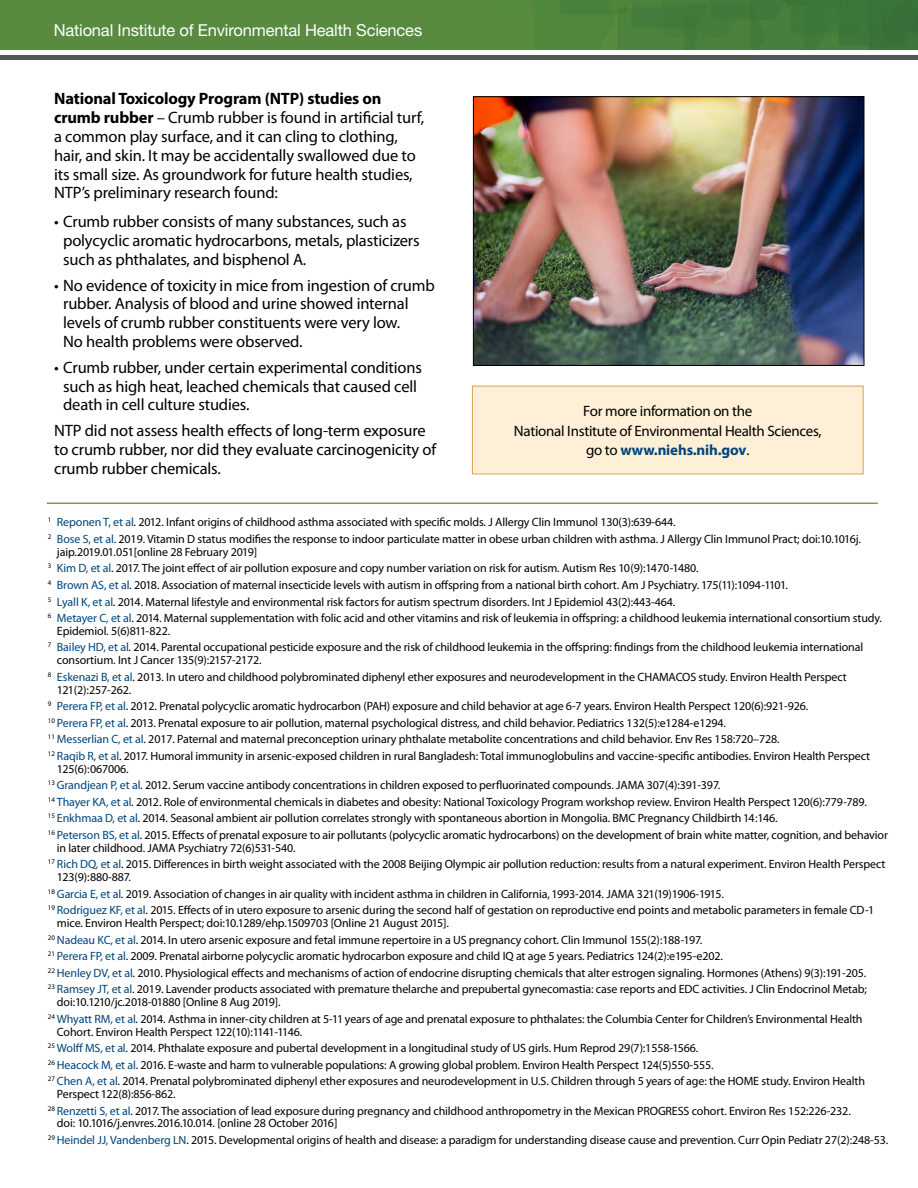
<style>
.page{position:relative;width:918px;height:1188px;background:#fff}
.page>*{position:absolute;margin:0;border:0;box-sizing:border-box;transform-origin:0 0}
.Text1-10_12_Myriad_P{font:16.5px/18.9px "Myriad Pro";letter-spacing:-.01em;color:#000}
.t1{font:16.5px "Helvetica Neue LT Std";letter-spacing:-.01em;color:#fff}
.t2{font:15px/19.5px "Myriad Pro";letter-spacing:-.02em;color:#000;text-align:center}
.Citation_7_8_5_Myria{font:12px/12.8px "Myriad Pro";letter-spacing:-.01em;color:#000}
.s1{font-weight:700}
.s2{font-weight:700;color:#00447c}
.s3{color:#00447c}
</style>
<div class="page">
<img style="left:0;top:0;width:918px;height:49px">
<hr style="left:0;top:55px;width:918px;height:4px;background:#535557">
<div style="left:472px;top:386px;width:391px;height:88px;background:#fef0d7"></div>
<div style="left:472px;top:386px;width:392px;height:88px;border:1px solid #dea050"></div>
<img style="left:475px;top:98px;width:387px;height:266px">
<div style="left:473px;top:96px;width:391px;height:270px;border:1px solid #000"></div>
<hr style="left:47px;top:503px;width:831px;height:1px;background:#78a22f">
<h1 class="t1" style="left:54px;top:21px;width:370px">National Institute of Environmental Health Sciences</h1>
<p class="Text1-10_12_Myriad_P" style="left:54px;top:89px;width:372px"><span class="s1">National Toxicology Program (NTP) studies on crumb rubber</span> – Crumb rubber is found in artificial turf, a common play surface, and it can cling to clothing, hair, and skin. It may be accidentally swallowed due to its small size. As groundwork for future health studies, NTP’s preliminary research found:</p>
<p class="Text1-10_12_Myriad_P" style="left:63px;top:212px;width:358px;text-indent:-9px">• Crumb rubber consists of many substances, such as polycyclic aromatic hydrocarbons, metals, plasticizers such as phthalates, and bisphenol A.</p>
<p class="Text1-10_12_Myriad_P" style="left:63px;top:275px;width:373px;text-indent:-9px">• No evidence of toxicity in mice from ingestion of crumb rubber. Analysis of blood and urine showed internal levels of crumb rubber constituents were very low.<br>No health problems were observed.</p>
<p class="Text1-10_12_Myriad_P" style="left:63px;top:357px;width:360px;text-indent:-9px">• Crumb rubber, under certain experimental conditions such as high heat, leached chemicals that caused cell death in cell culture studies.</p>
<p class="Text1-10_12_Myriad_P" style="left:54px;top:420px;width:384px">NTP did not assess health effects of long-term exposure to crumb rubber, nor did they evaluate carcinogenicity of crumb rubber chemicals.</p>
<p class="t2" style="left:514px;top:401px;width:309px">For more information on the<br>National Institute of Environmental Health Sciences, go to <span class="s2">www.niehs.nih.gov</span>.</p>
<p class="Citation_7_8_5_Myria" style="left:48px;top:516px;width:629px"><sup>1</sup> <span class="s3">Reponen T, et al</span>. 2012. Infant origins of childhood asthma associated with specific molds. J Allergy Clin Immunol 130(3):639-644.</p>
<p class="Citation_7_8_5_Myria" style="left:57px;top:532px;width:805px;text-indent:-9px"><sup>2</sup> <span class="s3">Bose S, et al</span>. 2019. Vitamin D status modifies the response to indoor particulate matter in obese urban children with asthma. J Allergy Clin Immunol Pract; doi:10.1016j. jaip.2019.01.051[online 28 February 2019]</p>
<p class="Citation_7_8_5_Myria" style="left:48px;top:562px;width:652px"><sup>3</sup> <span class="s3">Kim D, et al</span>. 2017. The joint effect of air pollution exposure and copy number variation on risk for autism. Autism Res 10(9):1470-1480.</p>
<p class="Citation_7_8_5_Myria" style="left:48px;top:578px;width:742px"><sup>4</sup> <span class="s3">Brown AS, et al</span>. 2018. Association of maternal insecticide levels with autism in offspring from a national birth cohort. Am J Psychiatry. 175(11):1094-1101.</p>
<p class="Citation_7_8_5_Myria" style="left:48px;top:595px;width:629px"><sup>5</sup> <span class="s3">Lyall K, et al</span>. 2014. Maternal lifestyle and environmental risk factors for autism spectrum disorders. Int J Epidemiol 43(2):443-464.</p>
<p class="Citation_7_8_5_Myria" style="left:57px;top:612px;width:827px;text-indent:-9px"><sup>6</sup> <span class="s3">Metayer C, et al</span>. 2014. Maternal supplementation with folic acid and other vitamins and risk of leukemia in offspring: a childhood leukemia international consortium study.<br>Epidemiol. 5(6)811-822.</p>
<p class="Citation_7_8_5_Myria" style="left:57px;top:641px;width:808px;text-indent:-9px"><sup>7</sup> <span class="s3">Bailey HD, et al</span>. 2014. Parental occupational pesticide exposure and the risk of childhood leukemia in the offspring: findings from the childhood leukemia international consortium. Int J Cancer 135(9):2157-2172.</p>
<p class="Citation_7_8_5_Myria" style="left:57px;top:670px;width:791px;text-indent:-9px"><sup>8</sup> <span class="s3">Eskenazi B, et al</span>. 2013. In utero and childhood polybrominated diphenyl ether exposures and neurodevelopment in the CHAMACOS study. Environ Health Perspect<br>121(2):257-262.</p>
<p class="Citation_7_8_5_Myria" style="left:48px;top:700px;width:762px"><sup>9</sup> <span class="s3">Perera FP, et al</span>. 2012. Prenatal polycyclic aromatic hydrocarbon (PAH) exposure and child behavior at age 6-7 years. Environ Health Perspect 120(6):921-926.</p>
<p class="Citation_7_8_5_Myria" style="left:48px;top:716px;width:680px"><sup>10</sup> <span class="s3">Perera FP, et al</span>. 2013. Prenatal exposure to air pollution, maternal psychological distress, and child behavior. Pediatrics 132(5):e1284-e1294.</p>
<p class="Citation_7_8_5_Myria" style="left:48px;top:733px;width:733px"><sup>11</sup> <span class="s3">Messerlian C, et al</span>. 2017. Paternal and maternal preconception urinary phthalate metabolite concentrations and child behavior. Env Res 158:720–728.</p>
<p class="Citation_7_8_5_Myria" style="left:57px;top:749px;width:815px;text-indent:-9px"><sup>12</sup> <span class="s3">Raqib R, et al</span>. 2017. Humoral immunity in arsenic-exposed children in rural Bangladesh: Total immunoglobulins and vaccine-specific antibodies. Environ Health Perspect<br>125(6):067006.</p>
<p class="Citation_7_8_5_Myria" style="left:48px;top:779px;width:674px"><sup>13</sup> <span class="s3">Grandjean P, et al</span>. 2012. Serum vaccine antibody concentrations in children exposed to perfluorinated compounds. JAMA 307(4):391-397.</p>
<p class="Citation_7_8_5_Myria" style="left:48px;top:795px;width:821px"><sup>14</sup> <span class="s3">Thayer KA, et al</span>. 2012. Role of environmental chemicals in diabetes and obesity: National Toxicology Program workshop review. Environ Health Perspect 120(6):779-789.</p>
<p class="Citation_7_8_5_Myria" style="left:48px;top:812px;width:731px"><sup>15</sup> <span class="s3">Enkhmaa D, et al</span>. 2014. Seasonal ambient air pollution correlates strongly with spontaneous abortion in Mongolia. BMC Pregnancy Childbirth 14:146.</p>
<p class="Citation_7_8_5_Myria" style="left:57px;top:828px;width:833px;text-indent:-9px"><sup>16</sup> <span class="s3">Peterson BS, et al</span>. 2015. Effects of prenatal exposure to air pollutants (polycyclic aromatic hydrocarbons) on the development of brain white matter, cognition, and behavior in later childhood. JAMA Psychiatry 72(6)531-540.</p>
<p class="Citation_7_8_5_Myria" style="left:57px;top:858px;width:830px;text-indent:-9px"><sup>17</sup> <span class="s3">Rich DQ, et al</span>. 2015. Differences in birth weight associated with the 2008 Beijing Olympic air pollution reduction: results from a natural experiment. Environ Health Perspect<br>123(9):880-887.</p>
<p class="Citation_7_8_5_Myria" style="left:48px;top:887px;width:677px"><sup>18</sup> <span class="s3">Garcia E, et al</span>. 2019. Association of changes in air quality with incident asthma in children in California, 1993-2014. JAMA 321(19)1906-1915.</p>
<p class="Citation_7_8_5_Myria" style="left:57px;top:904px;width:819px;text-indent:-9px"><sup>19</sup> <span class="s3">Rodriguez KF, et al</span>. 2015. Effects of in utero exposure to arsenic during the second half of gestation on reproductive end points and metabolic parameters in female CD-1 mice. Environ Health Perspect; doi:10.1289/ehp.1509703 [Online 21 August 2015].</p>
<p class="Citation_7_8_5_Myria" style="left:48px;top:933px;width:656px"><sup>20</sup> <span class="s3">Nadeau KC, et al</span>. 2014. In utero arsenic exposure and fetal immune repertoire in a US pregnancy cohort. Clin Immunol 155(2):188-197.</p>
<p class="Citation_7_8_5_Myria" style="left:48px;top:950px;width:677px"><sup>21</sup> <span class="s3">Perera FP, et al</span>. 2009. Prenatal airborne polycyclic aromatic hydrocarbon exposure and child IQ at age 5 years. Pediatrics 124(2):e195-e202.</p>
<p class="Citation_7_8_5_Myria" style="left:48px;top:966px;width:820px"><sup>22</sup> <span class="s3">Henley DV, et al</span>. 2010. Physiological effects and mechanisms of action of endocrine disrupting chemicals that alter estrogen signaling. Hormones (Athens) 9(3):191-205.</p>
<p class="Citation_7_8_5_Myria" style="left:57px;top:983px;width:812px;text-indent:-9px"><sup>23</sup> <span class="s3">Ramsey JT, et al</span>. 2019. Lavender products associated with premature thelarche and prepubertal gynecomastia: case reports and EDC activities. J Clin Endocrinol Metab; doi:10.1210/jc.2018-01880 [Online 8 Aug 2019].</p>
<p class="Citation_7_8_5_Myria" style="left:57px;top:1012px;width:807px;text-indent:-9px"><sup>24</sup> <span class="s3">Whyatt RM, et al</span>. 2014. Asthma in inner-city children at 5-11 years of age and prenatal exposure to phthalates: the Columbia Center for Children’s Environmental Health<br>Cohort. Environ Health Perspect 122(10):1141-1146.</p>
<p class="Citation_7_8_5_Myria" style="left:48px;top:1042px;width:652px"><sup>25</sup> <span class="s3">Wolff MS, et al</span>. 2014. Phthalate exposure and pubertal development in a longitudinal study of US girls. Hum Reprod 29(7):1558-1566.</p>
<p class="Citation_7_8_5_Myria" style="left:48px;top:1058px;width:667px"><sup>26</sup> <span class="s3">Heacock M, et al</span>. 2016. E-waste and harm to vulnerable populations: A growing global problem. Environ Health Perspect 124(5)550-555.</p>
<p class="Citation_7_8_5_Myria" style="left:57px;top:1075px;width:810px;text-indent:-9px"><sup>27</sup> <span class="s3">Chen A, et al</span>. 2014. Prenatal polybrominated diphenyl ether exposures and neurodevelopment in U.S. Children through 5 years of age: the HOME study. Environ Health<br>Perspect 122(8):856-862.</p>
<p class="Citation_7_8_5_Myria" style="left:57px;top:1104px;width:795px;text-indent:-9px"><sup>28</sup> <span class="s3">Renzetti S, et al</span>. 2017. The association of lead exposure during pregnancy and childhood anthropometry in the Mexican PROGRESS cohort. Environ Res 152:226-232. doi: 10.1016/j.envres.2016.10.014. [online 28 October 2016]</p>
<p class="Citation_7_8_5_Myria" style="left:48px;top:1133px;width:842px"><sup>29</sup> <span class="s3">Heindel JJ, Vandenberg LN</span>. 2015. Developmental origins of health and disease: a paradigm for understanding disease cause and prevention. Curr Opin Pediatr 27(2):248-53.</p>
</div>
